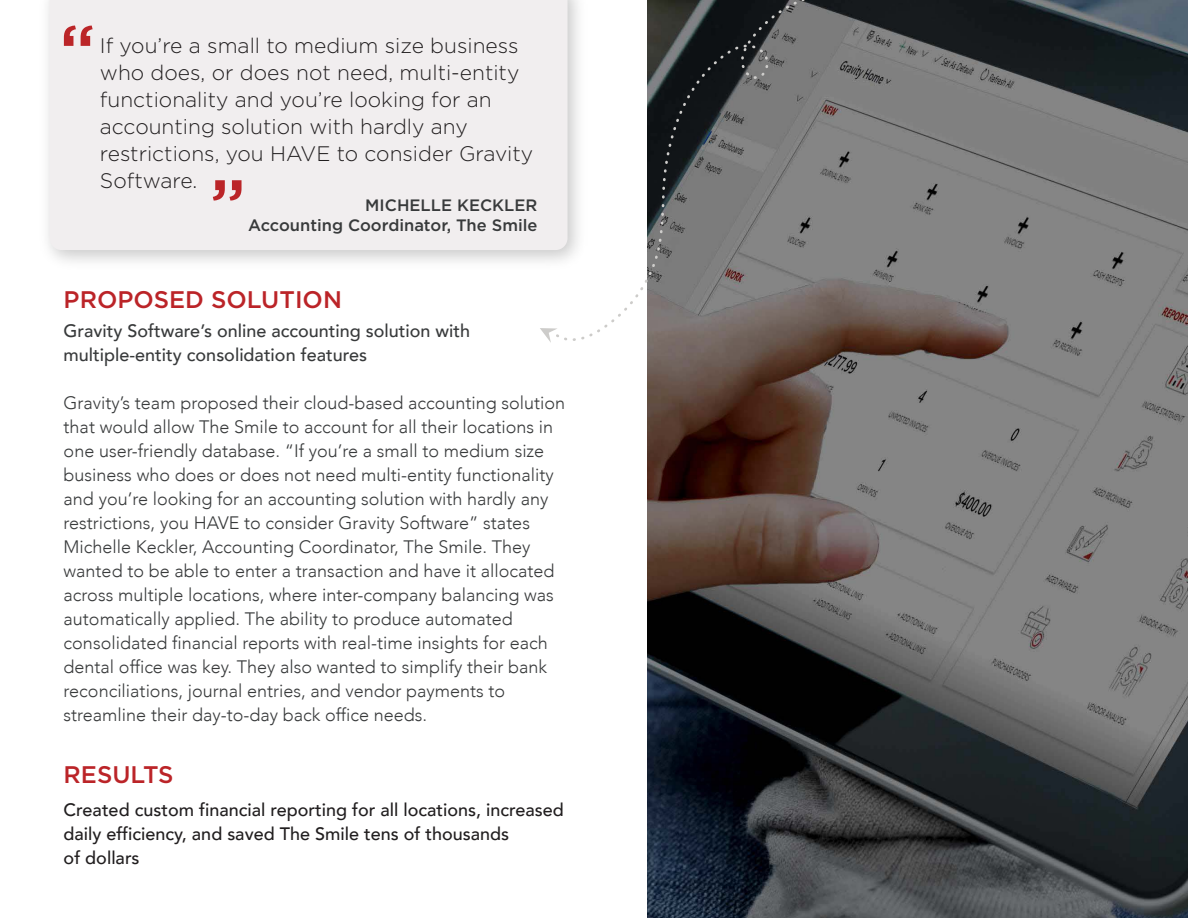
<style>
.page{position:relative;width:1188px;height:918px;background:#fff}
.page>*{position:absolute;margin:0;border:0;box-sizing:border-box;transform-origin:0 0}
.t1{font:500 72px "Gotham";color:#bb2528}
.t2{font:500 24px "Gotham";color:#bb2428}
.t3{font:300 21px/27px "Gotham";color:#211e1f}
.t4{font:300 18px/24px "Avenir";color:#383a3b}
.t5{font:500 18px/24px "Avenir";color:#211e1f}
.t6{font:500 18px/24px "Avenir";color:#383a3b}
.t7{font:500 16.5px/19.8px "Gotham";color:#383a3b;text-align:right}
</style>
<div class="page">
<img style="left:648px;top:0;width:540px;height:918px">
<div style="left:50px;top:0;width:504px;height:250px;background:#f1eeef"></div>
<svg style="left:554px;top:0;width:264px;height:347px"></svg>
<svg style="left:540px;top:328px;width:18px;height:15px"></svg>
<h1 class="t1" style="left:59px;top:10px;width:38px">“</h1>
<p class="t3" style="left:100px;top:32px;width:435px">If you’re a small to medium size business who does, or does not need, multi-entity functionality and you’re looking for an accounting solution with hardly any restrictions, you HAVE to consider Gravity Software.</p>
<p class="t7" style="left:248px;top:195px;width:291px">MICHELLE KECKLER<br>Accounting Coordinator, The Smile</p>
<h1 class="t1" style="left:210px;top:164px;width:38px">”</h1>
<h2 class="t2" style="left:64px;top:285px;width:280px">PROPOSED SOLUTION</h2>
<p class="t6" style="left:64px;top:317px;width:408px">Gravity Software’s online accounting solution with multiple-entity consolidation features</p>
<p class="t4" style="left:64px;top:390px;width:503px">Gravity’s team proposed their cloud-based accounting solution that would allow The Smile to account for all their locations in one user-friendly database. “If you’re a small to medium size business who does or does not need multi-entity functionality and you’re looking for an accounting solution with hardly any restrictions, you HAVE to consider Gravity Software” states Michelle Keckler, Accounting Coordinator, The Smile. They wanted to be able to enter a transaction and have it allocated across multiple locations, where inter-company balancing was automatically applied. The ability to produce automated consolidated financial reports with real-time insights for each dental office was key. They also wanted to simplify their bank reconciliations, journal entries, and vendor payments to streamline their day-to-day back office needs.</p>
<h2 class="t2" style="left:64px;top:761px;width:111px">RESULTS</h2>
<p class="t5" style="left:64px;top:797px;width:502px">Created custom financial reporting for all locations, increased daily efficiency, and saved The Smile tens of thousands<br>of dollars</p>
</div>
